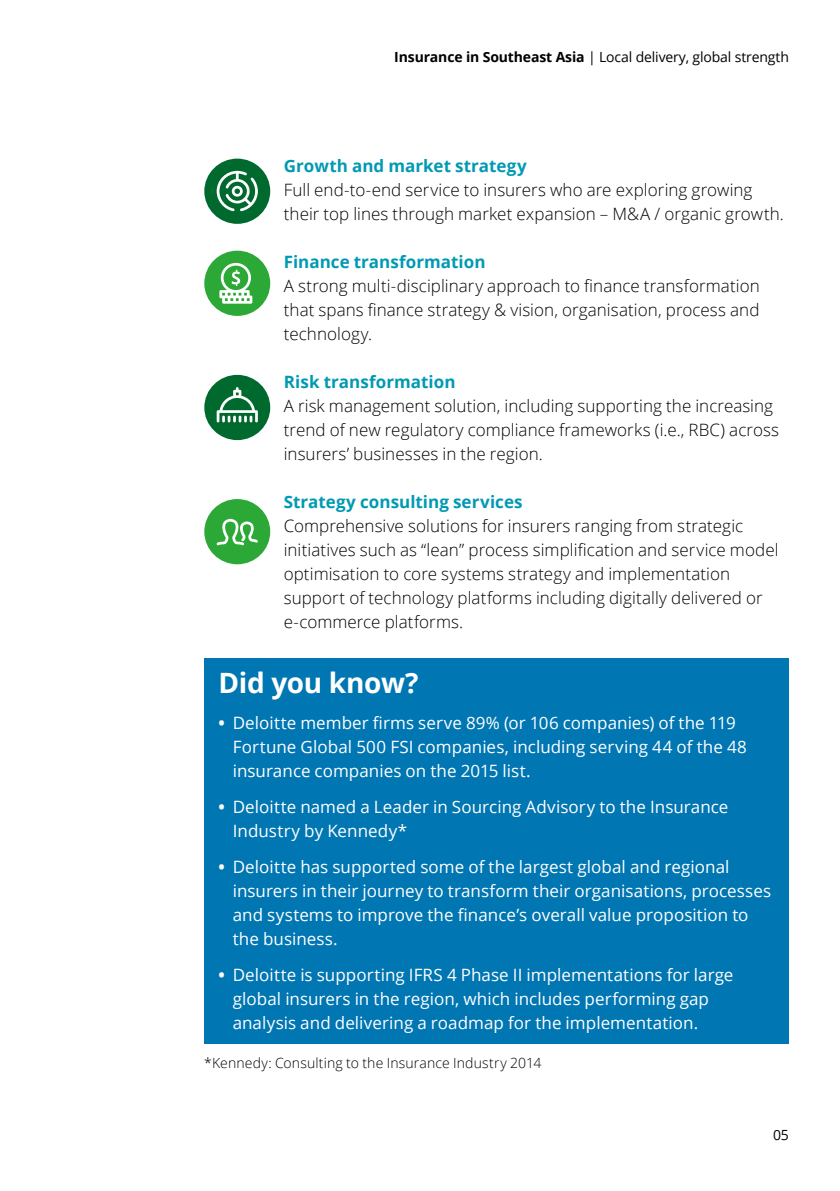
<style>
.page{position:relative;width:840px;height:1191px;background:#fff}
.page>*{position:absolute;margin:0;border:0;box-sizing:border-box;transform-origin:0 0}
.Introduction__14_18p{font:700 28px "Open Sans";letter-spacing:-.015em;color:#fff}
.Body_copy__8_5_12pt{font:300 17px/24px "Open Sans";letter-spacing:.005em;color:#000}
.t1{font:17px/24px "Open Sans";letter-spacing:.005em;color:#fff}
.Subhead_A__8_5_12pt{font:700 17px "Open Sans";color:#0099b3}
.t2{font:14px "Open Sans";letter-spacing:-.01em;color:#000}
.Footnote__7_9_5pt{font:300 14px "Open Sans";letter-spacing:.01em;color:#000}
.s1{font-weight:700}
</style>
<div class="page">
<svg style="left:204px;top:251px;width:66px;height:65px"></svg>
<svg style="left:204px;top:499px;width:66px;height:65px"></svg>
<svg style="left:204px;top:159px;width:66px;height:65px"></svg>
<svg style="left:204px;top:375px;width:66px;height:65px"></svg>
<div style="left:204px;top:658px;width:584px;height:385px;background:#0076b3"></div>
<p class="t2" style="left:394px;top:47px;width:396px"><span class="s1">Insurance in Southeast Asia</span> | Local delivery, global strength</p>
<p class="Subhead_A__8_5_12pt" style="left:283px;top:153px;width:244px">Growth and market strategy</p>
<p class="Body_copy__8_5_12pt" style="left:283px;top:177px;width:501px">Full end-to-end service to insurers who are exploring growing their top lines through market expansion – M&amp;A / organic growth.</p>
<p class="Subhead_A__8_5_12pt" style="left:283px;top:249px;width:203px">Finance transformation</p>
<p class="Body_copy__8_5_12pt" style="left:283px;top:273px;width:477px;text-align:justify">A strong multi-disciplinary approach to finance transformation that spans finance strategy &amp; vision, organisation, process and technology.</p>
<p class="Subhead_A__8_5_12pt" style="left:283px;top:369px;width:173px">Risk transformation</p>
<p class="Body_copy__8_5_12pt" style="left:283px;top:393px;width:496px">A risk management solution, including supporting the increasing trend of new regulatory compliance frameworks (i.e., RBC) across insurers’ businesses in the region.</p>
<p class="Subhead_A__8_5_12pt" style="left:283px;top:489px;width:240px">Strategy consulting services</p>
<p class="Body_copy__8_5_12pt" style="left:283px;top:513px;width:496px">Comprehensive solutions for insurers ranging from strategic initiatives such as “lean” process simplification and service model optimisation to core systems strategy and implementation support of technology platforms including digitally delivered or e-commerce platforms.</p>
<p class="Introduction__14_18p" style="left:218px;top:663px;width:201px">Did you know?</p>
<p class="t1" style="left:232px;top:711px;width:515px;text-indent:-14px"><span class="s1">•</span> Deloitte member firms serve 89% (or 106 companies) of the 119<br>Fortune Global 500 FSI companies, including serving 44 of the 48 insurance companies on the 2015 list.</p>
<p class="t1" style="left:232px;top:795px;width:497px;text-indent:-14px"><span class="s1">•</span> Deloitte named a Leader in Sourcing Advisory to the Insurance<br>Industry by Kennedy*</p>
<p class="t1" style="left:232px;top:855px;width:540px;text-indent:-14px"><span class="s1">•</span> Deloitte has supported some of the largest global and regional insurers in their journey to transform their organisations, processes and systems to improve the finance’s overall value proposition to the business.</p>
<p class="t1" style="left:232px;top:963px;width:502px;text-indent:-14px"><span class="s1">•</span> Deloitte is supporting IFRS 4 Phase II implementations for large global insurers in the region, which includes performing gap analysis and delivering a roadmap for the implementation.</p>
<p class="Footnote__7_9_5pt" style="left:204px;top:1053px;width:338px">*Kennedy: Consulting to the Insurance Industry 2014</p>
<p class="t2" style="left:772px;top:1125px;width:17px">05</p>
</div>
